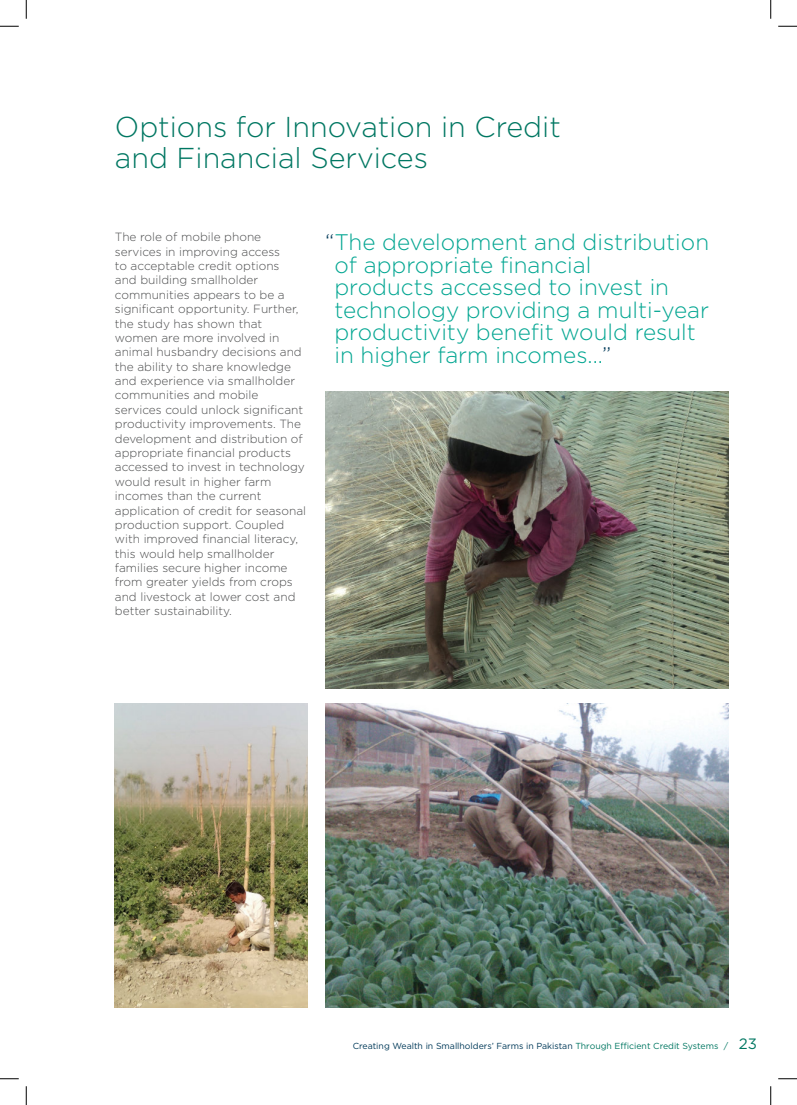
<style>
.page{position:relative;width:797px;height:1105px;background:#fff}
.page>*{position:absolute;margin:0;border:0;box-sizing:border-box;transform-origin:0 0}
.t1{font:300 28.75px/31.2px "Gotham";color:#007762}
.t2{font:300 22.5px/22.5px "Gotham";color:#03a692}
.t3{font:300 11.88px/14.4px "Gotham";color:#4b4c4d}
.t4{font:8.75px "Gotham";color:#003a59}
.s1{color:#003a59}
.s2{color:#007762}
.s3{font-size:15px;color:#007762}
</style>
<div class="page">
<img style="left:325px;top:391px;width:403px;height:298px">
<img style="left:325px;top:703px;width:403px;height:304px">
<img style="left:115px;top:703px;width:192px;height:304px">
<svg style="left:0;top:25px;width:19px;height:2px"></svg>
<svg style="left:778px;top:25px;width:19px;height:2px"></svg>
<svg style="left:0;top:1078px;width:19px;height:1px"></svg>
<svg style="left:778px;top:1078px;width:19px;height:1px"></svg>
<svg style="left:25px;top:0;width:2px;height:19px"></svg>
<svg style="left:25px;top:1086px;width:2px;height:19px"></svg>
<svg style="left:770px;top:0;width:1px;height:19px"></svg>
<svg style="left:770px;top:1086px;width:1px;height:19px"></svg>
<h1 class="t1" style="left:115px;top:110px;width:447px">Options for Innovation in Credit and Financial Services</h1>
<p class="t3" style="left:115px;top:230px;width:193px">The role of mobile phone services in improving access<br>to acceptable credit options<br>and building smallholder communities appears to be a significant opportunity. Further, the study has shown that women are more involved in animal husbandry decisions and the ability to share knowledge and experience via smallholder communities and mobile services could unlock significant productivity improvements. The development and distribution of appropriate financial products accessed to invest in technology would result in higher farm incomes than the current application of credit for seasonal production support. Coupled with improved financial literacy, this would help smallholder families secure higher income from greater yields from crops and livestock at lower cost and better sustainability.</p>
<h2 class="t2" style="left:334px;top:231px;width:376px;text-indent:-9px"><span class="s1">“</span>The development and distribution of appropriate financial<br>products accessed to invest in technology providing a multi-year productivity benefit would result in higher farm incomes...<span class="s1">”</span></h2>
<p class="t4" style="left:353px;top:1040px;width:406px">Creating Wealth in Smallholders’ Farms in Pakistan <span class="s2">Through Efficient Credit Systems /</span> <span class="s3">23</span></p>
</div>
